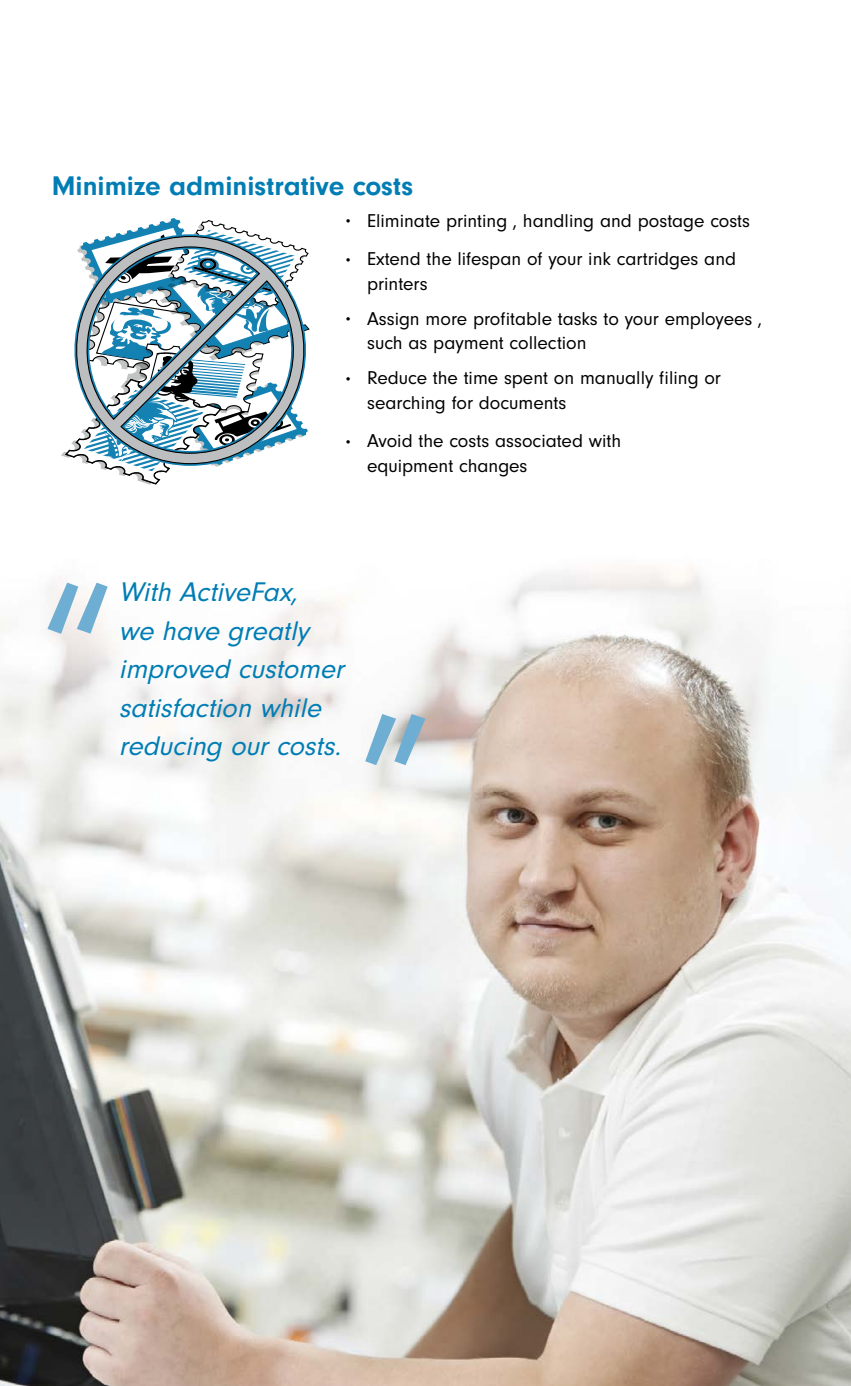
<style>
.page{position:relative;width:851px;height:1386px;background:#fff}
.page>*{position:absolute;margin:0;border:0;box-sizing:border-box;transform-origin:0 0}
.t1{font:italic 28px/38.5px "Neuzeit Gro";color:#007db4}
.t2{font:700 28px "Neuzeit Gro";color:#007db4}
.t3{font:19.25px/24.5px "Neuzeit Gro";color:#000}
.s1{font-weight:300;font-size:12.25px}
</style>
<div class="page">
<img style="left:0;top:566px;width:850px;height:820px">
<svg style="left:47px;top:583px;width:61px;height:51px"></svg>
<svg style="left:365px;top:714px;width:60px;height:51px"></svg>
<svg style="left:100px;top:218px;width:148px;height:267px"></svg>
<svg style="left:61px;top:232px;width:198px;height:236px"></svg>
<svg style="left:64px;top:235px;width:246px;height:230px"></svg>
<h1 class="t2" style="left:52px;top:171px;width:362px">Minimize administrative costs</h1>
<p class="t3" style="left:344px;top:209px;width:407px"><span class="s1">•</span> Eliminate printing , handling and postage costs</p>
<p class="t3" style="left:367px;top:247px;width:370px;text-indent:-23px"><span class="s1">•</span> Extend the lifespan of your ink cartridges and printers</p>
<p class="t3" style="left:367px;top:307px;width:396px;text-indent:-23px"><span class="s1">•</span> Assign more profitable tasks to your employees , such as payment collection</p>
<p class="t3" style="left:367px;top:366px;width:355px;text-indent:-23px"><span class="s1">•</span> Reduce the time spent on manually filing or searching for documents</p>
<p class="t3" style="left:367px;top:429px;width:256px;text-indent:-23px"><span class="s1">•</span> Avoid the costs associated with equipment changes</p>
<h1 class="t1" style="left:119px;top:573px;width:233px">With ActiveFax, we have greatly improved customer satisfaction while reducing our costs.</h1>
</div>
